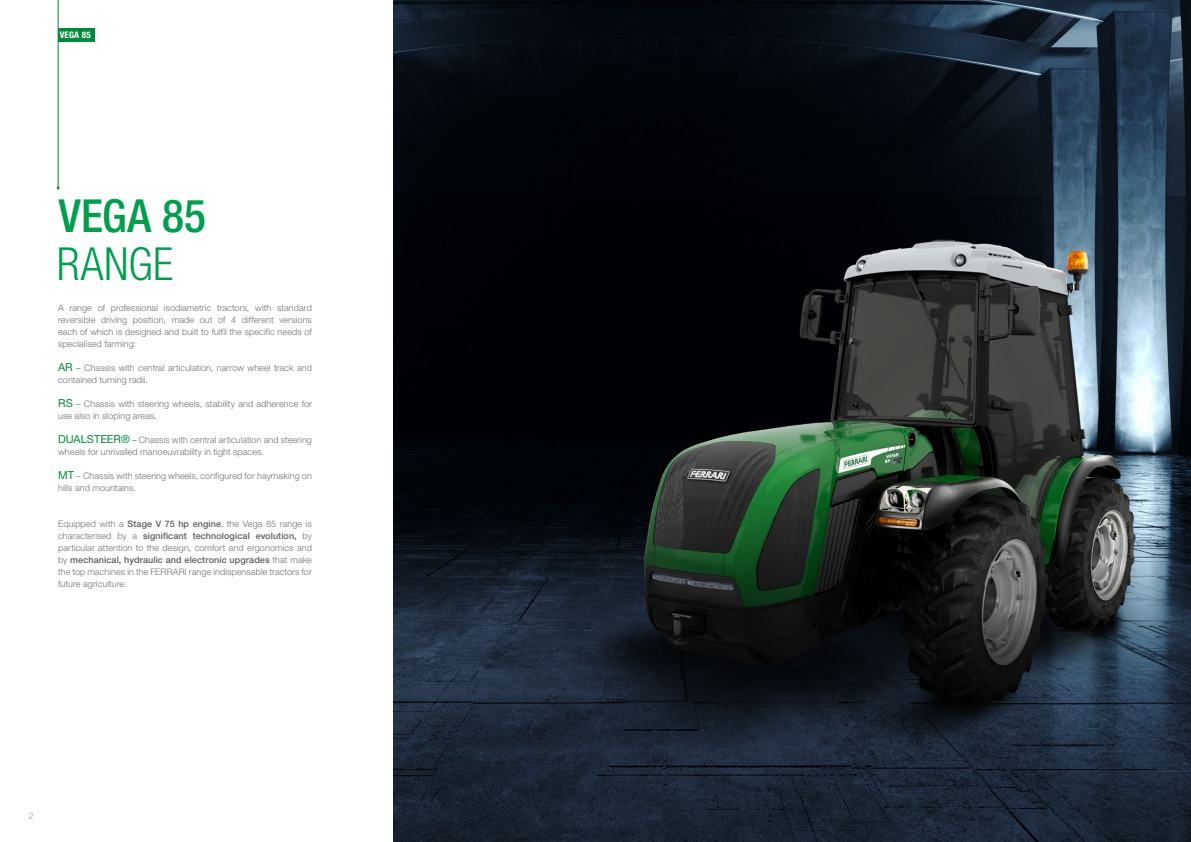
<style>
.page{position:relative;width:1191px;height:842px;background:#fff}
.page>*{position:absolute;margin:0;border:0;box-sizing:border-box;transform-origin:0 0}
.t1{font:500 condensed 45.6px "Helvetica Neue LTW1 G";letter-spacing:.005em;color:#009e4d}
.t2{font:300 condensed 45.6px "Helvetica Neue LTW1 G";letter-spacing:.01em;color:#009e4d}
.t3{font:300 9px/12px "Helvetica Neue LT Std";letter-spacing:.01em;color:#706f6f}
.t4{font:700 condensed 9px "Helvetica Neue LTW1 G";letter-spacing:.02em;color:#fff}
.t5{font:300 9px "Helvetica Neue LT Std";color:#9d9d9c}
.s1{font-weight:400;font-size:11px;color:#008a3b}
.s2{color:#008a3b}
.s3{font-weight:500;color:#5b5b5f}
</style>
<div class="page">
<hr style="left:58px;top:0;width:1px;height:188px;background:#008a3b">
<div style="left:58px;top:28px;width:36px;height:14px;background:#008a3b"></div>
<img style="left:393px;top:0;width:798px;height:842px">
<p class="t4" style="left:60px;top:29px;width:32px">VEGA 85</p>
<h1 class="t1" style="left:59px;top:188px;width:149px">VEGA 85</h1>
<h1 class="t2" style="left:57px;top:237px;width:118px">RANGE</h1>
<p class="t3" style="left:58px;top:302px;width:255px;text-align:justify">A range of professional isodiametric tractors, with standard reversible driving position, made out of 4 different versions each of which is designed and built to fulfil the specific needs of specialised farming:</p>
<p class="t3" style="left:58px;top:362px;width:255px"><span class="s1">AR</span> <span class="s2">–</span> Chassis with central articulation, narrow wheel track and contained turning radii.</p>
<p class="t3" style="left:58px;top:398px;width:255px"><span class="s1">RS</span> <span class="s2">–</span> Chassis with steering wheels, stability and adherence for use also in sloping areas.</p>
<p class="t3" style="left:58px;top:434px;width:255px"><span class="s1">DUALSTEER®</span> <span class="s2">–</span> Chassis with central articulation and steering wheels for unrivalled manoeuvrability in tight spaces.</p>
<p class="t3" style="left:58px;top:470px;width:255px"><span class="s1">MT</span> <span class="s2">–</span> Chassis with steering wheels, configured for haymaking on hills and mountains.</p>
<p class="t3" style="left:58px;top:518px;width:255px;text-align:justify">Equipped with a <span class="s3">Stage V 75 hp engine</span>, the Vega 85 range is characterised by a <span class="s3">significant technological evolution,</span> by particular attention to the design, comfort and ergonomics and by <span class="s3">mechanical, hydraulic and electronic upgrades</span> that make the top machines in the FERRARI range indispensable tractors for future agriculture.</p>
<p class="t5" style="left:28px;top:810px;width:7px">2</p>
</div>
